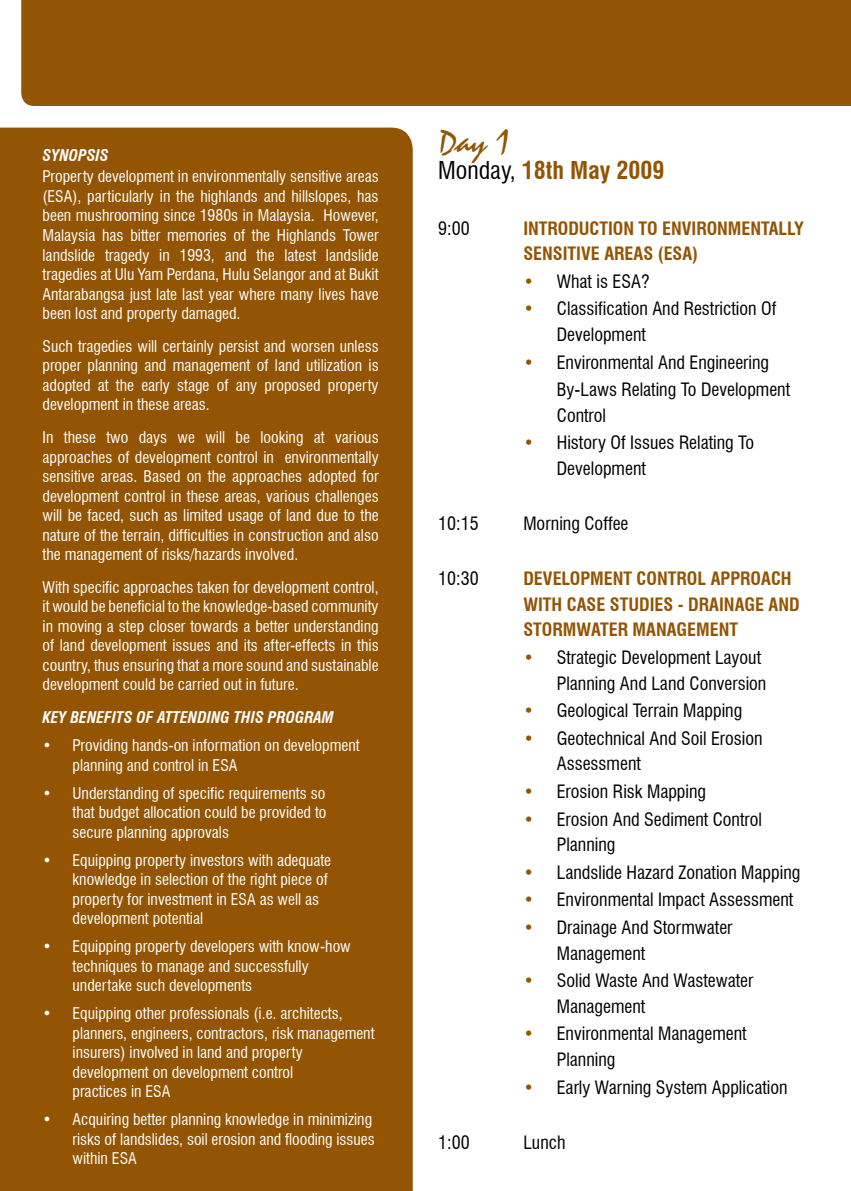
<style>
.page{position:relative;width:851px;height:1191px;background:#fff}
.page>*{position:absolute;margin:0;border:0;box-sizing:border-box;transform-origin:0 0}
.t1{font:34.5px "Staccato 222 BT";color:#935403}
.t2{font:700 condensed 24px "Swiss 721 BT";color:#935403}
.t3{font:condensed 18px/25.5px "Swiss 721 BT";color:#000}
.t4{font:700 condensed 18px/25.5px "Swiss 721 BT";color:#935403}
.t5{font:condensed 15.75px/19.5px "Swiss 721 BT";color:#fff;text-align:justify}
.t6{font:italic 700 condensed 15.75px "Swiss 721 BT";color:#fff}
.s1{font-weight:400;color:#000}
.s2{color:#935403}
</style>
<div class="page">
<div style="left:0;top:128px;width:412px;height:1063px;background:#935403"></div>
<div style="left:21px;top:0;width:829px;height:106px;background:#935403"></div>
<p class="t6" style="left:43px;top:146px;width:53px">SYNOPSIS</p>
<p class="t5" style="left:43px;top:167px;width:337px">Property development in environmentally sensitive areas (ESA), particularly in the highlands and hillslopes, has been mushrooming since 1980s in Malaysia. However, Malaysia has bitter memories of the Highlands Tower landslide tragedy in 1993, and the latest landslide tragedies at Ulu Yam Perdana, Hulu Selangor and at Bukit Antarabangsa just late last year where many lives have been lost and property damaged.</p>
<p class="t5" style="left:43px;top:336px;width:337px">Such tragedies will certainly persist and worsen unless proper planning and management of land utilization is adopted at the early stage of any proposed property development in these areas.</p>
<p class="t5" style="left:43px;top:427px;width:337px">In these two days we will be looking at various approaches of development control in environmentally sensitive areas. Based on the approaches adopted for development control in these areas, various challenges will be faced, such as limited usage of land due to the nature of the terrain, difficulties in construction and also the management of risks/hazards involved.</p>
<p class="t5" style="left:43px;top:577px;width:337px">With specific approaches taken for development control, it would be beneficial to the knowledge-based community in moving a step closer towards a better understanding of land development issues and its after-effects in this country, thus ensuring that a more sound and sustainable development could be carried out in future.</p>
<p class="t6" style="left:43px;top:708px;width:293px">KEY BENEFITS OF ATTENDING THIS PROG RAM</p>
<p class="t5" style="left:73px;top:735px;width:288px;text-indent:-30px">• Providing hands-on information on development planning and control in ESA</p>
<p class="t5" style="left:73px;top:783px;width:255px;text-indent:-30px">• Understanding of specific requirements so that budget allocation could be provided to secure planning approvals</p>
<p class="t5" style="left:73px;top:850px;width:260px;text-align:left;text-indent:-30px">• Equipping property investors with adequate knowledge in selection of the right piece of property for investment in ESA as well as development potential</p>
<p class="t5" style="left:73px;top:936px;width:280px;text-align:left;text-indent:-30px">• Equipping property developers with know-how techniques to manage and successfully undertake such developments</p>
<p class="t5" style="left:73px;top:1003px;width:303px;text-align:left;text-indent:-30px">• Equipping other professionals (i.e. architects, planners, engineers, contractors, risk management insurers) involved in land and property development on development control<br>practices in ESA</p>
<p class="t5" style="left:73px;top:1109px;width:304px;text-align:left;text-indent:-30px">• Acquiring better planning knowledge in minimizing risks of landslides, soil erosion and flooding issues within ESA</p>
<h1 class="t1" style="left:438px;top:122px;width:73px">Day 1</h1>
<h2 class="t2" style="left:438px;top:156px;width:228px"><span class="s1">Monday,</span> 18th May 2009</h2>
<p class="t3" style="left:438px;top:215px;width:33px">9:00</p>
<p class="t4" style="left:523px;top:215px;width:282px">INTRODUCTION TO ENVIRONMENTALLY<br>SENSITIVE AREAS (ESA)</p>
<p class="t3" style="left:523px;top:268px;width:128px"><span class="s2">•</span> What is ESA?</p>
<p class="t3" style="left:556px;top:296px;width:221px;text-indent:-33px"><span class="s2">•</span> Classification And Restriction Of<br>Development</p>
<p class="t3" style="left:556px;top:348px;width:235px;line-height:27.6px;text-indent:-33px"><span class="s2">•</span> Environmental And Engineering<br>By-Laws Relating To Development</p>
<p class="t3" style="left:556px;top:402px;width:51px">Control</p>
<p class="t3" style="left:556px;top:430px;width:199px;text-indent:-33px"><span class="s2">•</span> History Of Issues Relating To<br>Development</p>
<p class="t3" style="left:438px;top:511px;width:42px">10:15</p>
<p class="t3" style="left:523px;top:511px;width:107px">Morning Coffee</p>
<p class="t3" style="left:438px;top:566px;width:42px">10:30</p>
<p class="t4" style="left:523px;top:566px;width:278px">DEVELOPMENT CONTROL APPROACH<br>WITH CASE STUDIES - DRAINAGE AND<br>STORMWATER MANAGEMENT</p>
<p class="t3" style="left:523px;top:645px;width:244px;text-align:right"><span class="s2">•</span> Strategic Development Layout<br>Planning And Land Conversion</p>
<p class="t3" style="left:523px;top:698px;width:220px"><span class="s2">•</span> Geological Terrain Mapping</p>
<p class="t3" style="left:556px;top:725px;width:207px;text-indent:-33px"><span class="s2">•</span> Geotechnical And Soil Erosion<br>Assessment</p>
<p class="t3" style="left:523px;top:778px;width:184px"><span class="s2">•</span> Erosion Risk Mapping</p>
<p class="t3" style="left:556px;top:806px;width:207px;text-indent:-33px"><span class="s2">•</span> Erosion And Sediment Control<br>Planning</p>
<p class="t3" style="left:523px;top:859px;width:278px"><span class="s2">•</span> Landslide Hazard Zonation Mapping</p>
<p class="t3" style="left:523px;top:887px;width:271px"><span class="s2">•</span> Environmental Impact Assessment</p>
<p class="t3" style="left:556px;top:914px;width:177px;text-indent:-33px"><span class="s2">•</span> Drainage And Stormwater<br>Management</p>
<p class="t3" style="left:556px;top:968px;width:198px;text-indent:-33px"><span class="s2">•</span> Solid Waste And Wastewater<br>Management</p>
<p class="t3" style="left:556px;top:1021px;width:191px;text-indent:-33px"><span class="s2">•</span> Environmental Management<br>Planning</p>
<p class="t3" style="left:523px;top:1074px;width:266px"><span class="s2">•</span> Early Warning System Application</p>
<p class="t3" style="left:438px;top:1129px;width:33px">1:00</p>
<p class="t3" style="left:523px;top:1129px;width:44px">Lunch</p>
</div>
